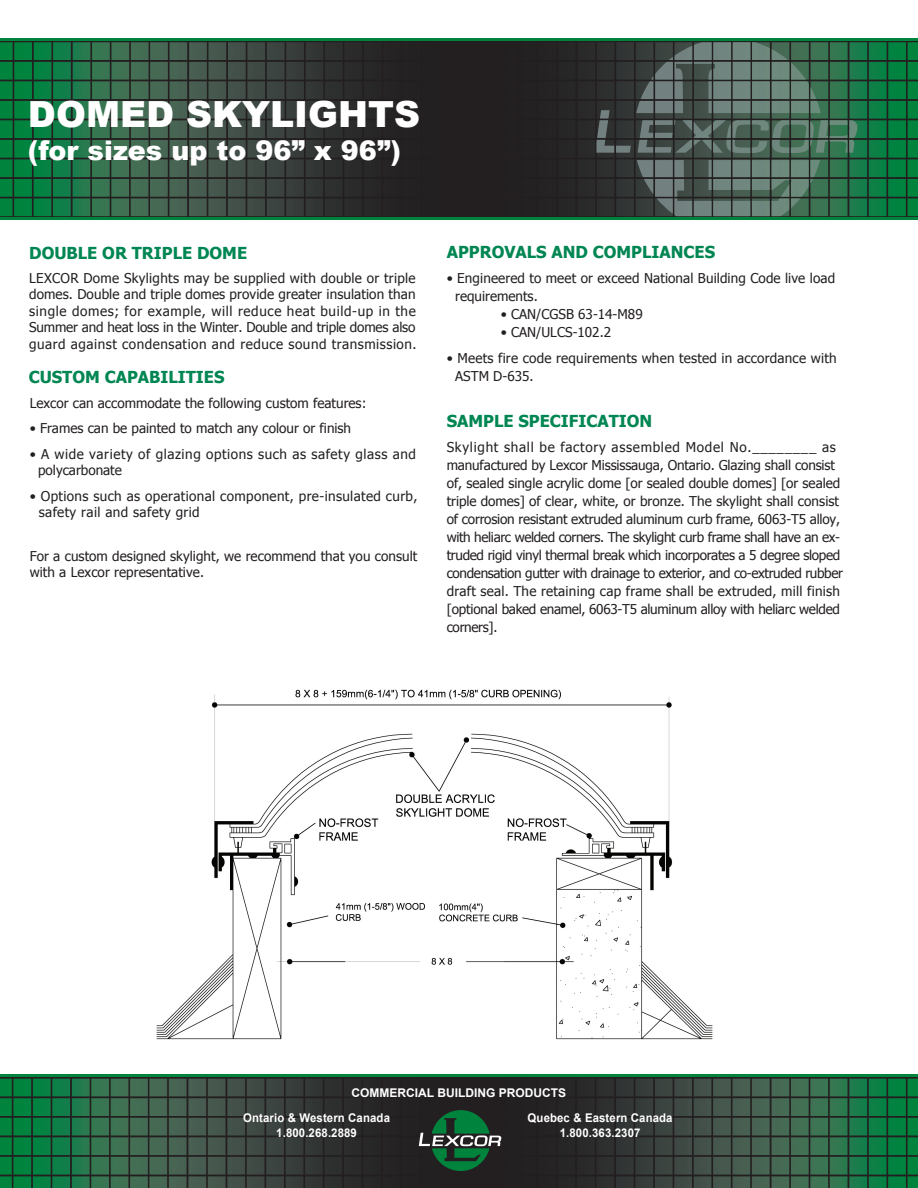
<style>
.page{position:relative;width:918px;height:1188px;background:#fff}
.page>*{position:absolute;margin:0;border:0;box-sizing:border-box;transform-origin:0 0}
.t1{font:900 36px "Arial";color:#fff}
.t2{font:900 27px "Arial";color:#fff}
.t3{font:700 16.5px "Tahoma";color:#008652}
.t4{font:13.5px/18px "Tahoma";color:#231f20}
.t5{font:13.5px/16.5px "Tahoma";letter-spacing:.025em;color:#231f20}
.t6{font:13.5px/16.5px "Tahoma";letter-spacing:.04em;color:#231f20}
.t7{font:700 12px/15px "Arial";letter-spacing:.01em;color:#fff;text-align:center;scale:.95 1}
.t8{font:700 12px/24.9px "Arial";letter-spacing:.01em;color:#fff}
</style>
<div class="page">
<hr style="left:0;top:38px;width:918px;height:3px;background:#00843d">
<hr style="left:0;top:217px;width:918px;height:3px;background:#00843d">
<svg style="left:0;top:42px;width:918px;height:174px;background:#314c3e"></svg>
<svg style="left:0;top:1077px;width:918px;height:111px;background:#2b4235"></svg>
<hr style="left:0;top:1075px;width:918px;height:2px;background:#00843d">
<svg style="left:0;top:1079px;width:918px;height:92px;background:#2c4a3a"></svg>
<img style="left:156px;top:689px;width:557px;height:351px">
<h1 class="t1" style="left:28px;top:88px;width:394px">DOMED SKYLIGHTS</h1>
<h2 class="t2" style="left:28px;top:131px;width:375px">(for sizes up to 96” x 96”)</h2>
<p class="t3" style="left:29px;top:241px;width:220px">DOUBLE OR TRIPLE DOME</p>
<p class="t4" style="left:29px;top:269px;width:389px;line-height:16.5px;text-align:justify">LEXCOR Dome Skylights may be supplied with double or triple domes. Double and triple domes provide greater insulation than single domes; for example, will reduce heat build-up in the Summer and heat loss in the Winter. Double and triple domes also guard against condensation and reduce sound transmission.</p>
<p class="t3" style="left:447px;top:240px;width:270px">APPROVALS AND COMPLIANCES</p>
<p class="t4" style="left:455px;top:269px;width:381px;text-indent:-8px">• Engineered to meet or exceed National Building Code live load requirements.</p>
<p class="t4" style="left:501px;top:305px;width:143px">• CAN/CGSB 63-14-M89</p>
<p class="t4" style="left:501px;top:323px;width:112px">• CAN/ULCS-102.2</p>
<p class="t4" style="left:447px;top:348px;width:392px">• Meets fire code requirements when tested in accordance with</p>
<p class="t3" style="left:29px;top:366px;width:197px">CUSTOM CAPABILITIES</p>
<p class="t4" style="left:455px;top:366px;width:80px">ASTM D-635.</p>
<p class="t4" style="left:30px;top:393px;width:338px">Lexcor can accommodate the following custom features:</p>
<p class="t4" style="left:30px;top:419px;width:323px">• Frames can be painted to match any colour or finish</p>
<p class="t6" style="left:38px;top:445px;width:379px;text-indent:-8px">• A wide variety of glazing options such as safety glass and polycarbonate</p>
<p class="t5" style="left:39px;top:487px;width:380px;text-indent:-9px">• Options such as operational component, pre-insulated curb, safety rail and safety grid</p>
<p class="t4" style="left:30px;top:547px;width:389px;line-height:16.5px">For a custom designed skylight, we recommend that you consult with a Lexcor representative.</p>
<p class="t3" style="left:447px;top:409px;width:207px">SAMPLE SPECIFICATION</p>
<p class="t4" style="left:447px;top:438px;width:398px">Skylight shall be factory assembled Model No.________ as manufactured by Lexcor Mississauga, Ontario. Glazing shall consist of, sealed single acrylic dome [or sealed double domes] [or sealed triple domes] of clear, white, or bronze. The skylight shall consist of corrosion resistant extruded aluminum curb frame, 6063-T5 alloy, with heliarc welded corners. The skylight curb frame shall have an ex&shy;truded rigid vinyl thermal break which incorporates a 5 degree sloped condensation gutter with drainage to exterior, and co-extruded rubber draft seal. The retaining cap frame shall be extruded, mill finish [optional baked enamel, 6063-T5 aluminum alloy with heliarc welded corners].</p>
<p class="t8" style="left:528px;top:1081px;width:147px;text-indent:-176px">COMMERCIAL BUILDING PRODUCTS<br>Quebec &amp; Eastern Canada</p>
<p class="t7" style="left:560px;top:1126px;width:86px">1.800.363.2307</p>
<p class="t7" style="left:243px;top:1111px;width:156px">Ontario &amp; Western Canada<br>1.800.268.2889</p>
</div>
